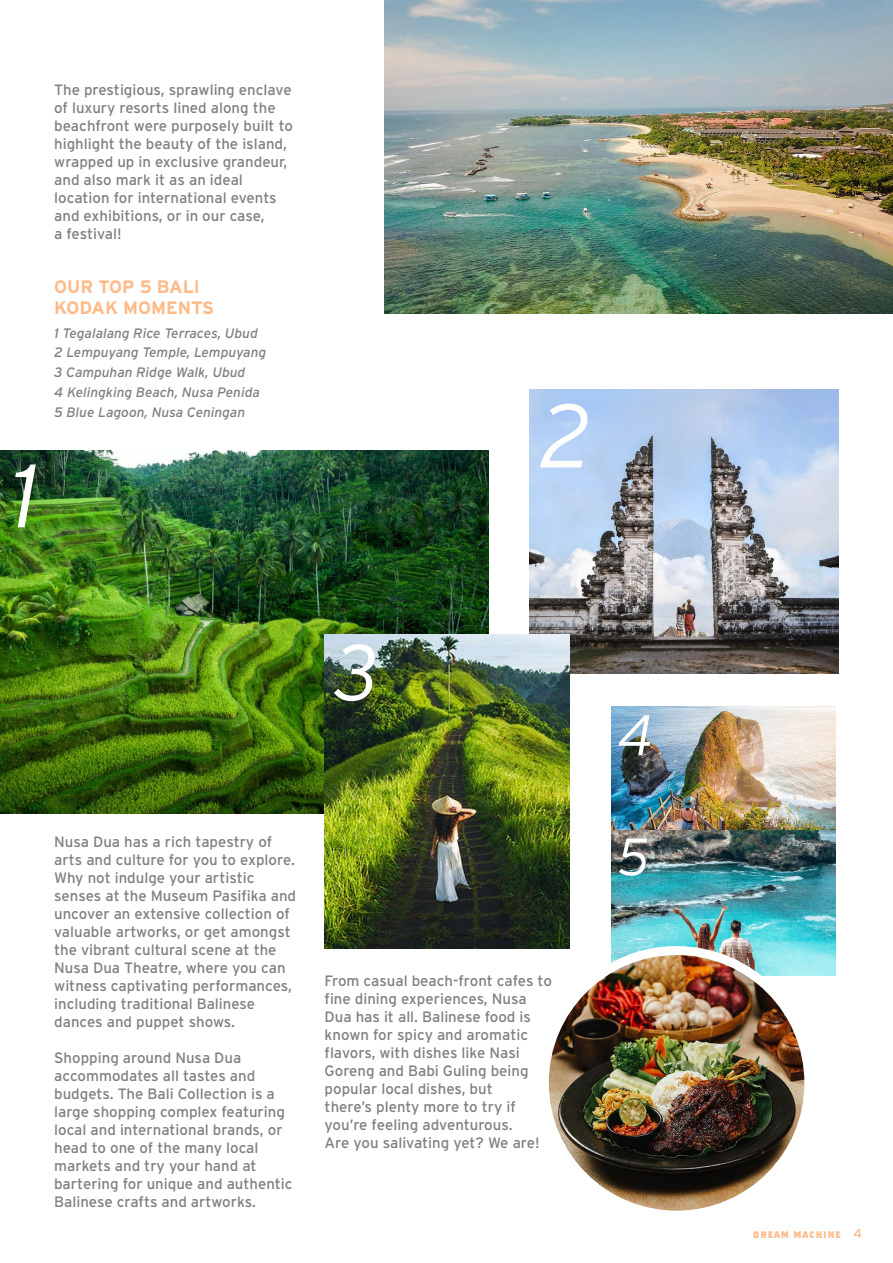
<style>
.page{position:relative;width:893px;height:1263px;background:#fff}
.page>*{position:absolute;margin:0;border:0;box-sizing:border-box;transform-origin:0 0}
.t1{font:italic 300 89.85px "Interstate";color:#fff}
.t2{font:italic 300 79.05px "Interstate";color:#fff}
.t3{font:italic 300 57.15px "Interstate";color:#fff}
.t4{font:italic 300 52.5px "Interstate";color:#fff}
.t5{font:700 18px/21.6px "Interstate";color:#ffba88}
.t6{font:15px/18px "Interstate";color:#808080}
.t7{font:italic 13.65px/19.8px "Interstate";color:#808080}
.t8{font:700 9.45px "Brothers";letter-spacing:.1em;color:#ffba88}
.s1{font-family:"Interstate";font-weight:400;font-size:12.9px}
</style>
<div class="page">
<img style="left:529px;top:389px;width:310px;height:285px">
<img style="left:0;top:451px;width:489px;height:362px">
<img style="left:325px;top:635px;width:244px;height:313px">
<img style="left:612px;top:707px;width:223px;height:268px">
<img style="left:544px;top:950px;width:265px;height:265px;border-radius:132px">
<div style="left:540px;top:946px;width:273px;height:274px;border:9px solid #fff;border-radius:50%"></div>
<img style="left:384px;top:0;width:509px;height:314px">
<h1 class="t1" style="left:10px;top:445px;width:30px">1</h1>
<p class="t6" style="left:54px;top:81px;width:240px">The prestigious, sprawling enclave of luxury resorts lined along the beachfront were purposely built to highlight the beauty of the island, wrapped up in exclusive grandeur, and also mark it as an ideal location for international events and exhibitions, or in our case,<br>a festival!</p>
<p class="t5" style="left:54px;top:275px;width:161px">OUR TOP 5 BALI<br>KODAK MOMENTS</p>
<p class="t7" style="left:54px;top:323px;width:213px">1 Tegalalang Rice Terraces, Ubud<br>2 Lempuyang Temple, Lempuyang<br>3 Campuhan Ridge Walk, Ubud<br>4 Kelingking Beach, Nusa Penida<br>5 Blue Lagoon, Nusa Ceningan</p>
<h1 class="t1" style="left:540px;top:385px;width:52px">2</h1>
<h2 class="t2" style="left:335px;top:628px;width:46px">3</h2>
<p class="t6" style="left:54px;top:833px;width:243px">Nusa Dua has a rich tapestry of arts and culture for you to explore.<br>Why not indulge your artistic senses at the Museum Pasifika and uncover an extensive collection of valuable artworks, or get amongst the vibrant cultural scene at the<br>Nusa Dua Theatre, where you can witness captivating performances, including traditional Balinese dances and puppet shows.</p>
<p class="t6" style="left:54px;top:1049px;width:240px">Shopping around Nusa Dua accommodates all tastes and budgets. The Bali Collection is a large shopping complex featuring local and international brands, or head to one of the many local markets and try your hand at bartering for unique and authentic<br>Balinese crafts and artworks.</p>
<p class="t6" style="left:325px;top:972px;width:229px">From casual beach-front cafes to fine dining experiences, Nusa<br>Dua has it all. Balinese food is known for spicy and aromatic flavors, with dishes like Nasi<br>Goreng and Babi Guling being popular local dishes, but<br>there’s plenty more to try if you’re feeling adventurous.<br>Are you salivating yet? We are!</p>
<h3 class="t3" style="left:618px;top:703px;width:37px">4</h3>
<h3 class="t4" style="left:618px;top:827px;width:33px">5</h3>
<p class="t8" style="left:753px;top:1228px;width:111px">DREAM MACHINE <span class="s1">4</span></p>
</div>
